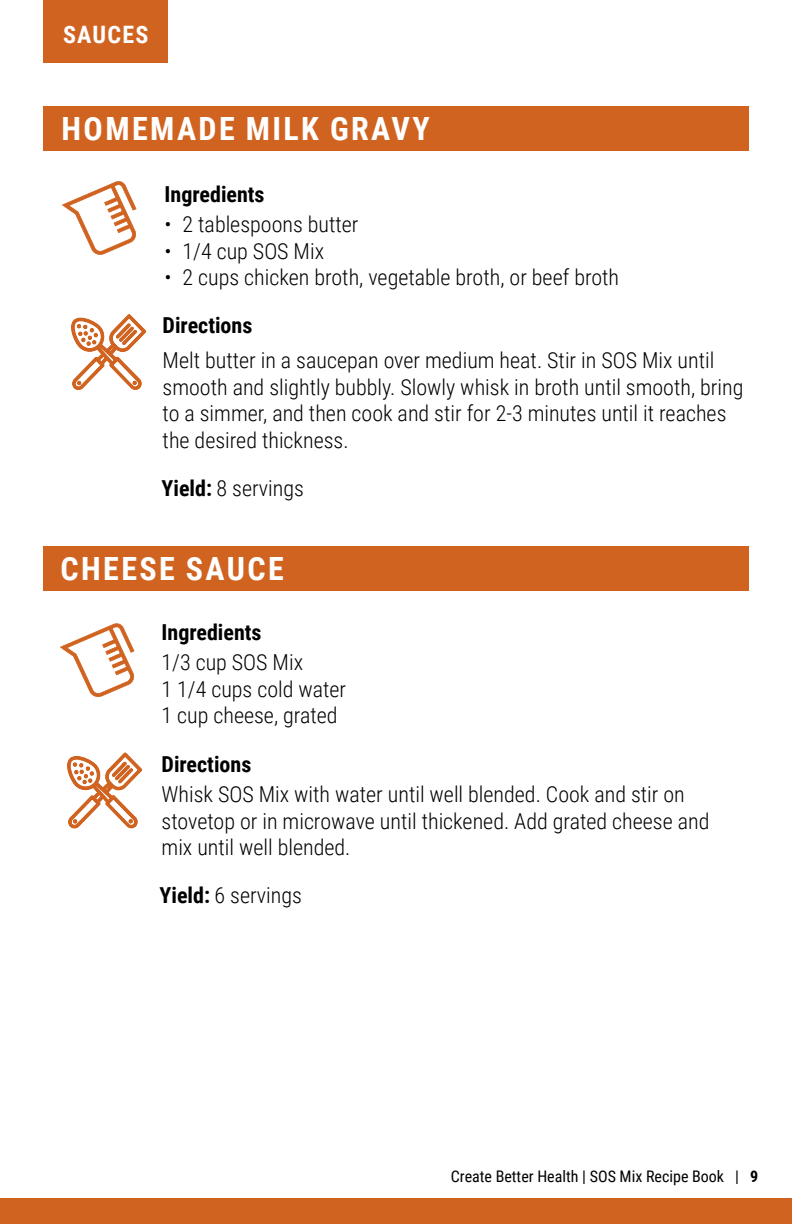
<style>
.page{position:relative;width:792px;height:1224px;background:#fff}
.page>*{position:absolute;margin:0;border:0;box-sizing:border-box;transform-origin:0 0}
.t1{font:700 32px "Roboto Condensed";letter-spacing:.075em;color:#fff}
.t2{font:700 24px "Roboto Condensed";letter-spacing:.05em;color:#fff}
.t3{font:300 22px/26.4px "Roboto Condensed";color:#000}
.t4{font:700 22px "Roboto Condensed";color:#000}
.t5{font:16px "Roboto Condensed";color:#000}
.s1{font-weight:700}
</style>
<div class="page">
<div style="left:43px;top:106px;width:706px;height:45px;background:#d16321"></div>
<div style="left:43px;top:546px;width:706px;height:45px;background:#d16321"></div>
<div style="left:0;top:1199px;width:792px;height:25px;background:#d16321"></div>
<div style="left:43px;top:0;width:125px;height:62px;background:#d16321"></div>
<svg style="left:71px;top:314px;width:75px;height:76px"></svg>
<svg style="left:67px;top:753px;width:75px;height:75px"></svg>
<svg style="left:62px;top:181px;width:75px;height:74px"></svg>
<svg style="left:60px;top:623px;width:75px;height:74px"></svg>
<p class="t2" style="left:63px;top:18px;width:87px">SAUCES</p>
<h1 class="t1" style="left:62px;top:106px;width:370px">HOMEMADE MILK GRAVY</h1>
<p class="t4" style="left:165px;top:179px;width:102px">Ingredients</p>
<p class="t3" style="left:165px;top:211px;width:195px">• 2 tablespoons butter</p>
<p class="t3" style="left:165px;top:237px;width:161px">• 1/4 cup SOS Mix</p>
<p class="t3" style="left:165px;top:263px;width:456px">• 2 cups chicken broth, vegetable broth, or beef broth</p>
<p class="t4" style="left:163px;top:310px;width:91px">Directions</p>
<p class="t3" style="left:163px;top:347px;width:582px">Melt butter in a saucepan over medium heat. Stir in SOS Mix until smooth and slightly bubbly. Slowly whisk in broth until smooth, bring to a simmer, and then cook and stir for 2-3 minutes until it reaches the desired thickness.</p>
<p class="t3" style="left:162px;top:475px;width:144px"><span class="s1">Yield:</span> 8 servings</p>
<h1 class="t1" style="left:61px;top:546px;width:225px">CHEESE SAUCE</h1>
<p class="t4" style="left:162px;top:617px;width:102px">Ingredients</p>
<p class="t3" style="left:162px;top:648px;width:186px">1/3 cup SOS Mix<br>1 1/4 cups cold water<br>1 cup cheese, grated</p>
<p class="t4" style="left:162px;top:748px;width:91px">Directions</p>
<p class="t3" style="left:162px;top:780px;width:549px">Whisk SOS Mix with water until well blended. Cook and stir on stovetop or in microwave until thickened. Add grated cheese and mix until well blended.</p>
<p class="t3" style="left:160px;top:881px;width:144px"><span class="s1">Yield:</span> 6 servings</p>
<p class="t5" style="left:451px;top:1165px;width:309px">Create Better Health | SOS Mix Recipe Book | <span class="s1">9</span></p>
</div>
